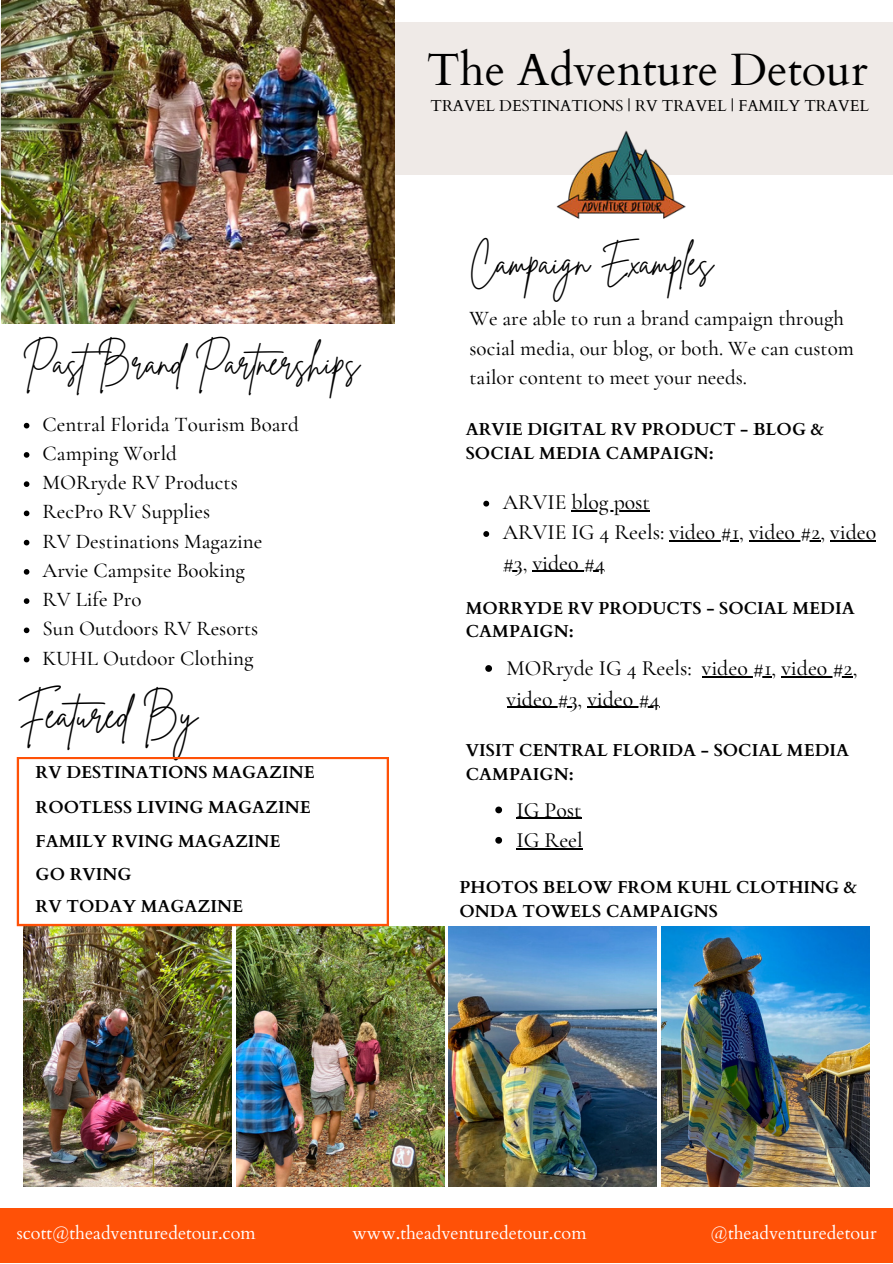
<style>
.page{position:relative;width:893px;height:1264px;background:#fff}
.page>*{position:absolute;margin:0;border:0;box-sizing:border-box;transform-origin:0 0}
.t1{font:45.15px "Cardo";color:#000}
.t2{font:38.7px "Brittany Signature";color:#000}
.t3{font:35.7px "Brittany Signature";color:#000}
.t4{font:500 21.75px/30.3px "Cormorant Garamond";color:#000}
.t5{font:500 21px/29.2px "Cormorant Garamond";color:#000}
.t6{font:18px "Cardo";color:#fff}
.t7{font:700 17.25px/23.5px "Cardo";color:#000}
.t8{font:15.75px "Cardo";color:#000}
</style>
<div class="page">
<div style="left:0;top:22px;width:892px;height:153px;background:#efeae7"></div>
<img style="left:1px;top:0;width:394px;height:324px">
<img style="left:24px;top:926px;width:208px;height:259px">
<img style="left:236px;top:926px;width:208px;height:259px">
<img style="left:449px;top:926px;width:208px;height:259px">
<img style="left:661px;top:926px;width:208px;height:259px">
<div style="left:0;top:1208px;width:892px;height:54px;background:#ff5107"></div>
<img style="left:556px;top:130px;width:130px;height:89px">
<svg style="left:24px;top:423px;width:5px;height:5px"></svg>
<svg style="left:24px;top:452px;width:5px;height:5px"></svg>
<svg style="left:24px;top:481px;width:5px;height:6px"></svg>
<svg style="left:24px;top:510px;width:5px;height:6px"></svg>
<svg style="left:24px;top:540px;width:5px;height:5px"></svg>
<svg style="left:24px;top:569px;width:5px;height:5px"></svg>
<svg style="left:24px;top:598px;width:5px;height:6px"></svg>
<svg style="left:24px;top:627px;width:5px;height:6px"></svg>
<svg style="left:24px;top:656px;width:5px;height:6px"></svg>
<svg style="left:17px;top:757px;width:372px;height:169px"></svg>
<svg style="left:483px;top:500px;width:6px;height:6px"></svg>
<hr style="left:571px;top:510px;width:79px;height:1px;background:#000">
<svg style="left:483px;top:531px;width:6px;height:6px"></svg>
<hr style="left:669px;top:540px;width:70px;height:1px;background:#000">
<hr style="left:749px;top:540px;width:71px;height:1px;background:#000">
<hr style="left:830px;top:540px;width:46px;height:1px;background:#000">
<svg style="left:503px;top:570px;width:19px;height:2px"></svg>
<hr style="left:532px;top:570px;width:73px;height:2px;background:#000">
<svg style="left:485px;top:665px;width:7px;height:7px"></svg>
<hr style="left:701px;top:676px;width:70px;height:1px;background:#000">
<hr style="left:781px;top:676px;width:71px;height:1px;background:#000">
<hr style="left:506px;top:706px;width:71px;height:1px;background:#000">
<hr style="left:587px;top:706px;width:72px;height:1px;background:#000">
<svg style="left:495px;top:806px;width:7px;height:7px"></svg>
<hr style="left:516px;top:817px;width:65px;height:2px;background:#000">
<svg style="left:495px;top:837px;width:7px;height:6px"></svg>
<hr style="left:516px;top:848px;width:66px;height:1px;background:#000">
<h3 class="t3" style="left:22px;top:339px;width:339px">PastBrand Partnerships</h3>
<p class="t5" style="left:43px;top:409px;width:258px">Central Florida Tourism Board<br>Camping World<br>MORryde RV Products<br>RecPro RV Supplies<br>RV Destinations Magazine<br>Arvie Campsite Booking<br>RV Life Pro<br>Sun Outdoors RV Resorts<br>KUHL Outdoor Clothing</p>
<h2 class="t2" style="left:17px;top:689px;width:182px">Featured By</h2>
<p class="t7" style="left:36px;top:759px;width:280px">RV DESTINATIONS MAGAZINE</p>
<p class="t7" style="left:36px;top:788px;width:276px;line-height:34.8px">ROOTLESS LIVING MAGAZINE<br>FAMILY RVING MAGAZINE</p>
<p class="t7" style="left:36px;top:860px;width:97px">GO RVING</p>
<p class="t7" style="left:36px;top:893px;width:209px">RV TODAY MAGAZINE</p>
<h1 class="t1" style="left:427px;top:33px;width:442px">The Adventure Detour</h1>
<p class="t8" style="left:430px;top:93px;width:440px">TRAVEL DESTINATIONS | RV TRAVEL | FAMILY TRAVEL</p>
<h3 class="t3" style="left:469px;top:240px;width:245px">Campaign Examples</h3>
<p class="t5" style="left:469px;top:304px;width:386px">We are able to run a brand campaign through social media, our blog, or both. We can custom tailor content to meet your needs.</p>
<p class="t7" style="left:466px;top:416px;width:360px">ARVIE DIGITAL RV PRODUCT - BLOG &amp;<br>SOCIAL MEDIA CAMPAIGN:</p>
<p class="t4" style="left:503px;top:486px;width:375px">ARVIE blog post<br>ARVIE IG 4 Reels: video #1, video #2, video #3, video #4</p>
<p class="t7" style="left:466px;top:595px;width:390px">MORRYDE RV PRODUCTS - SOCIAL MEDIA<br>CAMPAIGN:</p>
<p class="t4" style="left:506px;top:653px;width:352px">MORryde IG 4 Reels: video #1, video #2, video #3, video #4</p>
<p class="t7" style="left:466px;top:737px;width:385px">VISIT CENTRAL FLORIDA - SOCIAL MEDIA<br>CAMPAIGN:</p>
<p class="t4" style="left:516px;top:794px;width:68px">IG Post<br>IG Reel</p>
<p class="t7" style="left:459px;top:874px;width:399px">PHOTOS BELOW FROM KUHL CLOTHING &amp;<br>ONDA TOWELS CAMPAIGNS</p>
<p class="t6" style="left:17px;top:1218px;width:240px">scott@theadventuredetour.com</p>
<p class="t6" style="left:352px;top:1218px;width:235px">www.theadventuredetour.com</p>
<p class="t6" style="left:710px;top:1218px;width:167px">@theadventuredetour</p>
</div>
